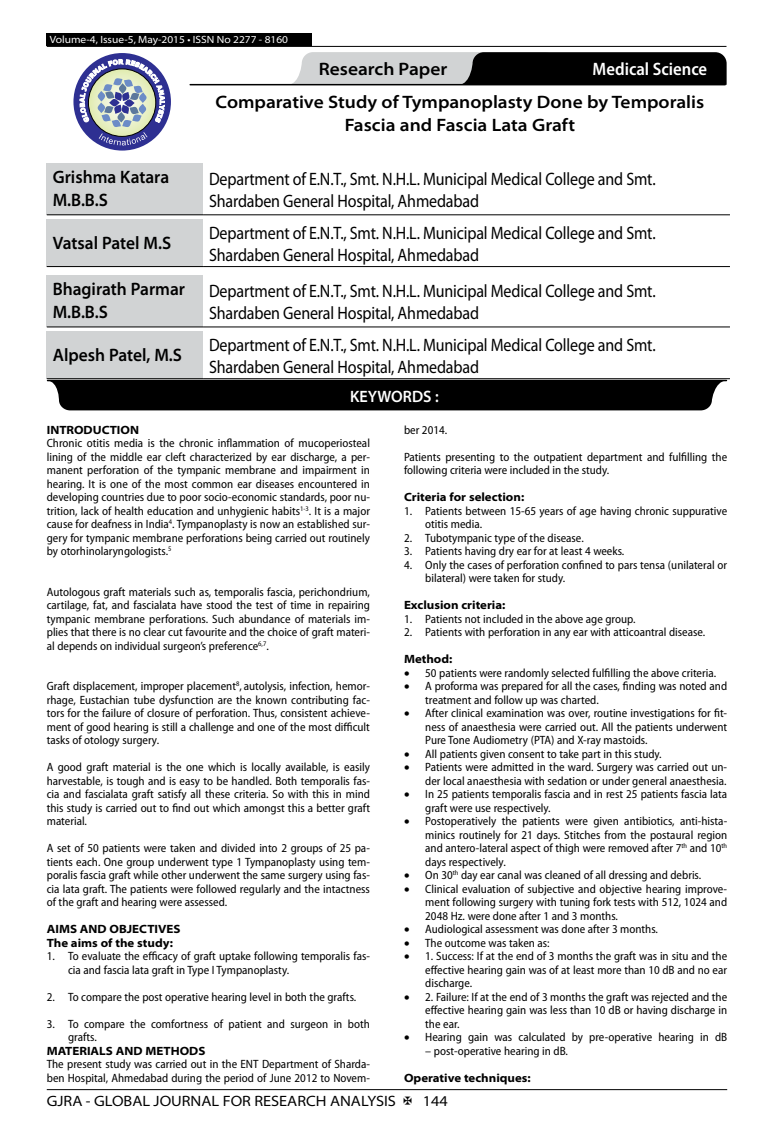
<style>
.page{position:relative;width:774px;height:1136px;background:#fff}
.page>*{position:absolute;margin:0;border:0;box-sizing:border-box;transform-origin:0 0}
.t1{font:18px/21.6px "Myriad Pro";letter-spacing:-.01em;color:#000;scale:.89 1}
.t2{font:600 semi-expanded 18px/23.4px "Myriad Pro";color:#000;text-align:center}
.t3{font:600 semi-expanded 18px/23.4px "Myriad Pro";color:#000;scale:.9 1}
.t4{font:600 semi-condensed 18px "Myriad Pro";color:#fff}
.t5{font:600 semi-expanded 16.5px "Myriad Pro";color:#fff;scale:.9 1}
.t6{font:semi-expanded 15px "Myriad Pro";color:#000}
.t7{font:semi-condensed 12px/13.5px "Myriad Pro";color:#000;text-align:justify}
.t8{font:700 semi-expanded 12px/13.5px "Myriad Pro";color:#000}
.t9{font:semi-expanded 10.5px "Myriad Pro";color:#fff}
</style>
<div class="page">
<hr style="left:47px;top:1089px;width:680px;height:1px;background:#000">
<div style="left:47px;top:33px;width:265px;height:13px;background:#000"></div>
<hr style="left:47px;top:46px;width:679px;height:1px;background:#000">
<svg style="left:288px;top:52px;width:439px;height:33px;background:#5a5a5b"></svg>
<hr style="left:190px;top:84px;width:535px;height:1px;background:#000">
<div style="left:73px;top:53px;width:98px;height:97px;background:#2e3092;border-radius:50%"></div>
<svg style="left:80px;top:59px;width:85px;height:86px"></svg>
<div style="left:47px;top:163px;width:156px;height:52px;background:#d1d3d4"></div>
<hr style="left:47px;top:214px;width:156px;height:1px;background:#000">
<hr style="left:203px;top:214px;width:527px;height:1px;background:#000">
<div style="left:47px;top:219px;width:156px;height:47px;background:#d1d3d4"></div>
<hr style="left:47px;top:266px;width:156px;height:1px;background:#000">
<hr style="left:203px;top:266px;width:527px;height:1px;background:#000">
<div style="left:47px;top:275px;width:156px;height:52px;background:#d1d3d4"></div>
<hr style="left:47px;top:326px;width:156px;height:1px;background:#000">
<hr style="left:203px;top:326px;width:527px;height:1px;background:#000">
<div style="left:47px;top:331px;width:156px;height:47px;background:#d1d3d4"></div>
<hr style="left:47px;top:378px;width:156px;height:1px;background:#000">
<hr style="left:203px;top:378px;width:527px;height:1px;background:#000">
<div style="left:47px;top:380px;width:679px;height:30px;background:#000"></div>
<div style="left:94px;top:389px;width:601px;height:12px;background:#000"></div>
<p class="t9" style="left:50px;top:34px;width:240px">Volume-4, Issue-5, May-2015 • ISSN No 2277 - 8160</p>
<h1 class="t2" style="left:319px;top:58px;width:130px">Research Paper</h1>
<h1 class="t4" style="left:593px;top:59px;width:116px">Medical Science</h1>
<h1 class="t2" style="left:216px;top:91px;width:490px">Comparative Study of Tympanoplasty Done by Temporalis<br>Fascia and Fascia Lata Graft</h1>
<h1 class="t3" style="left:53px;top:165px;width:131px">Grishma Katara<br>M.B.B.S</h1>
<h1 class="t1" style="left:209px;top:168px;width:503px">Department of E.N.T., Smt. N.H.L. Municipal Medical College and Smt.<br>Shardaben General Hospital, Ahmedabad</h1>
<h1 class="t3" style="left:53px;top:231px;width:133px">Vatsal Patel M.S</h1>
<h1 class="t1" style="left:209px;top:222px;width:503px">Department of E.N.T., Smt. N.H.L. Municipal Medical College and Smt.<br>Shardaben General Hospital, Ahmedabad</h1>
<h1 class="t3" style="left:53px;top:277px;width:149px">Bhagirath Parmar<br>M.B.B.S</h1>
<h1 class="t1" style="left:209px;top:281px;width:503px">Department of E.N.T., Smt. N.H.L. Municipal Medical College and Smt.<br>Shardaben General Hospital, Ahmedabad</h1>
<h1 class="t3" style="left:53px;top:343px;width:145px">Alpesh Patel, M.S</h1>
<h1 class="t1" style="left:209px;top:334px;width:503px">Department of E.N.T., Smt. N.H.L. Municipal Medical College and Smt.<br>Shardaben General Hospital, Ahmedabad</h1>
<h2 class="t5" style="left:350px;top:387px;width:100px">KEYWORDS :</h2>
<p class="t8" style="left:47px;top:423px;width:94px">INTRODUCTION</p>
<p class="t7" style="left:47px;top:436px;width:325px">Chronic otitis media is the chronic inflammation of mucoperiosteal lining of the middle ear cleft characterized by ear discharge, a per&shy;manent perforation of the tympanic membrane and impairment in hearing. It is one of the most common ear diseases encountered in developing countries due to poor socio-economic standards, poor nu&shy;trition, lack of health education and unhygienic habits<sup>1-3</sup>. It is a major cause for deafness in India<sup>4</sup>. Tympanoplasty is now an established sur&shy;gery for tympanic membrane perforations being carried out routinely by otorhinolaryngologists.<sup>5</sup></p>
<p class="t7" style="left:47px;top:585px;width:325px">Autologous graft materials such as, temporalis fascia, perichondrium, cartilage, fat, and fascialata have stood the test of time in repairing tympanic membrane perforations. Such abundance of materials im&shy;plies that there is no clear cut favourite and the choice of graft materi&shy;al depends on individual surgeon’s preference<sup>6,7</sup>.</p>
<p class="t7" style="left:47px;top:679px;width:325px">Graft displacement, improper placement<sup>8</sup>, autolysis, infection, hemor&shy;rhage, Eustachian tube dysfunction are the known contributing fac&shy;tors for the failure of closure of perforation. Thus, consistent achieve&shy;ment of good hearing is still a challenge and one of the most difficult tasks of otology surgery.</p>
<p class="t7" style="left:47px;top:760px;width:325px">A good graft material is the one which is locally available, is easily harvestable, is tough and is easy to be handled. Both temporalis fas&shy;cia and fascialata graft satisfy all these criteria. So with this in mind this study is carried out to find out which amongst this a better graft material.</p>
<p class="t7" style="left:47px;top:841px;width:325px">A set of 50 patients were taken and divided into 2 groups of 25 pa&shy;tients each. One group underwent type 1 Tympanoplasty using tem&shy;poralis fascia graft while other underwent the same surgery using fas&shy;cia lata graft. The patients were followed regularly and the intactness of the graft and hearing were assessed.</p>
<p class="t8" style="left:47px;top:922px;width:135px">AIMS AND OBJECTIVES<br>The aims of the study:</p>
<p class="t7" style="left:68px;top:949px;width:303px;text-indent:-21px">1. To evaluate the efficacy of graft uptake following temporalis fas&shy;cia and fascia lata graft in Type I Tympanoplasty.</p>
<p class="t7" style="left:47px;top:990px;width:311px">2. To compare the post operative hearing level in both the grafts.</p>
<p class="t7" style="left:68px;top:1017px;width:303px;text-indent:-21px">3. To compare the comfortness of patient and surgeon in both grafts.</p>
<p class="t8" style="left:47px;top:1044px;width:160px">MATERIALS AND METHODS</p>
<p class="t7" style="left:47px;top:1057px;width:325px">The present study was carried out in the ENT Department of Sharda&shy;ben Hospital, Ahmedabad during the period of June 2012 to Novem-</p>
<p class="t7" style="left:404px;top:423px;width:45px">ber 2014.</p>
<p class="t7" style="left:404px;top:450px;width:325px">Patients presenting to the outpatient department and fulfilling the following criteria were included in the study.</p>
<p class="t8" style="left:404px;top:490px;width:122px">Criteria for selection:</p>
<p class="t7" style="left:425px;top:504px;width:303px;text-indent:-21px">1. Patients between 15-65 years of age having chronic suppurative otitis media.</p>
<p class="t7" style="left:404px;top:531px;width:181px">2. Tubotympanic type of the disease.</p>
<p class="t7" style="left:404px;top:544px;width:222px">3. Patients having dry ear for at least 4 weeks.</p>
<p class="t7" style="left:425px;top:558px;width:303px;text-indent:-21px">4. Only the cases of perforation confined to pars tensa (unilateral or bilateral) were taken for study.</p>
<p class="t8" style="left:404px;top:598px;width:103px">Exclusion criteria:</p>
<p class="t7" style="left:404px;top:612px;width:233px">1. Patients not included in the above age group.</p>
<p class="t7" style="left:404px;top:625px;width:303px">2. Patients with perforation in any ear with atticoantral disease.</p>
<p class="t8" style="left:404px;top:652px;width:50px">Method:</p>
<p class="t7" style="left:404px;top:666px;width:314px">• 50 patients were randomly selected fulfilling the above criteria.</p>
<p class="t7" style="left:425px;top:679px;width:303px;text-indent:-21px">• A proforma was prepared for all the cases, finding was noted and treatment and follow up was charted.</p>
<p class="t7" style="left:425px;top:706px;width:303px;text-indent:-21px">• After clinical examination was over, routine investigations for fit&shy;ness of anaesthesia were carried out. All the patients underwent Pure Tone Audiometry (PTA) and X-ray mastoids.</p>
<p class="t7" style="left:404px;top:747px;width:259px">• All patients given consent to take part in this study.</p>
<p class="t7" style="left:404px;top:760px;width:325px;text-align:right">• Patients were admitted in the ward. Surgery was carried out un&shy;der local anaesthesia with sedation or under general anaesthesia.</p>
<p class="t7" style="left:425px;top:787px;width:303px;text-indent:-21px">• In 25 patients temporalis fascia and in rest 25 patients fascia lata graft were use respectively.</p>
<p class="t7" style="left:425px;top:814px;width:303px;text-indent:-21px">• Postoperatively the patients were given antibiotics, anti-hista&shy;minics routinely for 21 days. Stitches from the postaural region and antero-lateral aspect of thigh were removed after 7<sup>th</sup> and 10<sup>th </sup>days respectively.</p>
<p class="t7" style="left:404px;top:868px;width:299px">• On 30<sup>th</sup> day ear canal was cleaned of all dressing and debris.</p>
<p class="t7" style="left:425px;top:882px;width:303px;text-indent:-21px">• Clinical evaluation of subjective and objective hearing improve&shy;ment following surgery with tuning fork tests with 512, 1024 and 2048 Hz. were done after 1 and 3 months.</p>
<p class="t7" style="left:404px;top:922px;width:256px">• Audiological assessment was done after 3 months.</p>
<p class="t7" style="left:404px;top:936px;width:147px">• The outcome was taken as:</p>
<p class="t7" style="left:425px;top:949px;width:303px;text-indent:-21px">• 1. Success: If at the end of 3 months the graft was in situ and the effective hearing gain was of at least more than 10 dB and no ear discharge.</p>
<p class="t7" style="left:425px;top:990px;width:303px;text-indent:-21px">• 2. Failure: If at the end of 3 months the graft was rejected and the effective hearing gain was less than 10 dB or having discharge in the ear.</p>
<p class="t7" style="left:404px;top:1030px;width:325px">• Hearing gain was calculated by pre-operative hearing in dB</p>
<p class="t7" style="left:425px;top:1044px;width:144px">– post-operative hearing in dB.</p>
<p class="t8" style="left:404px;top:1071px;width:128px">Operative techniques:</p>
<p class="t6" style="left:47px;top:1092px;width:351px">GJRA - GLOBAL JOURNAL FOR RESEARCH ANALYSIS</p>
<p class="t6" style="left:423px;top:1092px;width:27px">144</p>
</div>
